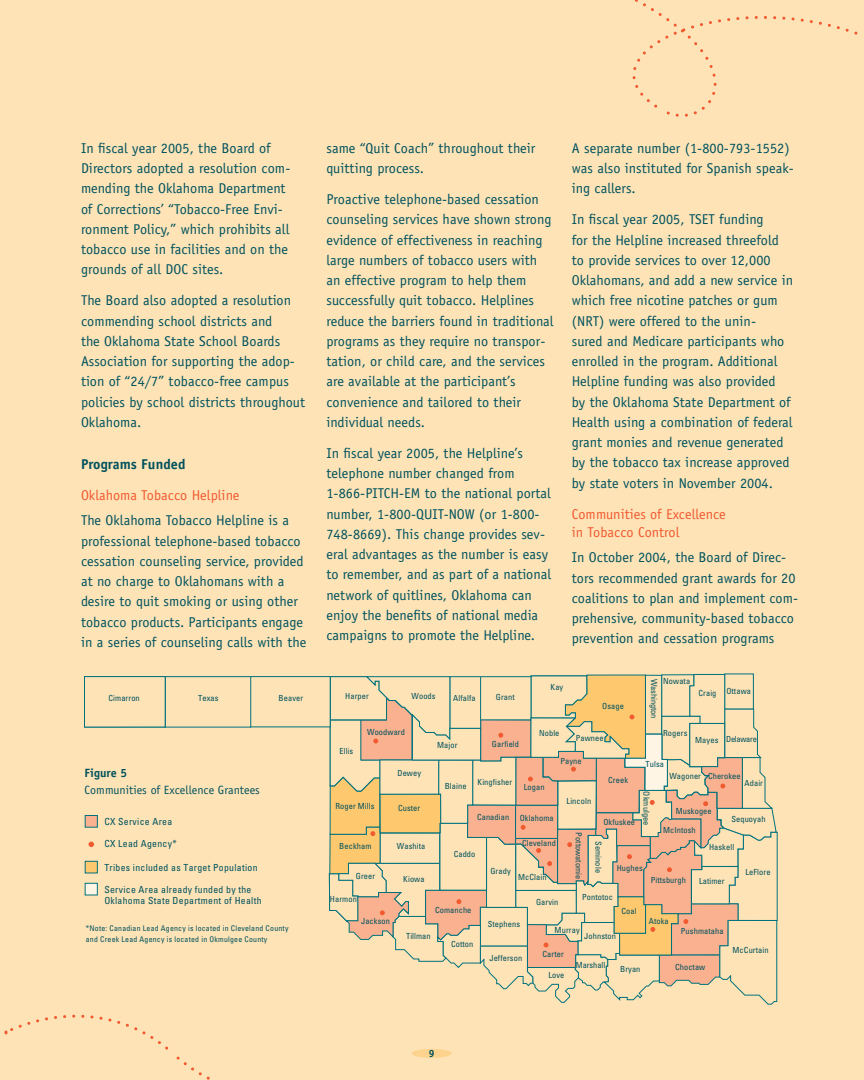
<style>
.page{position:relative;width:864px;height:1080px;background:#fee3b7}
.page>*{position:absolute;margin:0;border:0;box-sizing:border-box;transform-origin:0 0}
.t1{font:14.25px/20.2px "Officina Sans";letter-spacing:.005em;color:#00525d}
.t2{font:14.25px/18px "Officina Sans";letter-spacing:.005em;color:#f1592f}
.t3{font:700 14.25px "Officina Sans";letter-spacing:.005em;color:#00525d}
.t4{font:12px "Officina Sans";letter-spacing:.005em;color:#00525d}
.t5{font:700 12px "Officina Sans";letter-spacing:.005em;color:#00525d}
.t6{font:700 10.5px "Officina Sans";color:#00525d}
.t7{font:condensed 9.75px/11.7px "Univers LT";letter-spacing:.03em;color:#00525d}
.t8{font:condensed 8.4px "Univers LT";letter-spacing:.01em;color:#00525d}
.t9{font:condensed 8.4px "Univers LT";letter-spacing:-.01em;color:#00525d}
.t10{font:condensed 8.4px "Univers LT";letter-spacing:-.03em;color:#00525d}
.t11{font:condensed 7.8px/11.7px "Univers LT";letter-spacing:.03em;color:#00525d}
</style>
<div class="page">
<svg style="left:6px;top:674px;width:772px;height:406px"></svg>
<svg style="left:632px;top:0;width:142px;height:117px"></svg>
<p class="t1" style="left:81px;top:138px;width:211px">In fiscal year 2005, the Board of Directors adopted a resolution com&shy;mending the Oklahoma Department of Corrections’ “Tobacco-Free Envi&shy;ronment Policy,” which prohibits all tobacco use in facilities and on the grounds of all DOC sites.</p>
<p class="t1" style="left:81px;top:290px;width:226px">The Board also adopted a resolution commending school districts and<br>the Oklahoma State School Boards<br>Association for supporting the adop&shy;tion of “24/7” tobacco-free campus policies by school districts throughout<br>Oklahoma.</p>
<p class="t3" style="left:81px;top:455px;width:106px">Programs Funded</p>
<p class="t2" style="left:81px;top:486px;width:160px">Oklahoma Tobacco Helpline</p>
<p class="t1" style="left:81px;top:511px;width:227px">The Oklahoma Tobacco Helpline is a professional telephone-based tobacco cessation counseling service, provided at no charge to Oklahomans with a desire to quit smoking or using other tobacco products. Participants engage in a series of counseling calls with the</p>
<p class="t1" style="left:326px;top:138px;width:211px">same “Quit Coach” throughout their quitting process.</p>
<p class="t1" style="left:326px;top:189px;width:229px">Proactive telephone-based cessation counseling services have shown strong evidence of effectiveness in reaching large numbers of tobacco users with an effective program to help them successfully quit tobacco. Helplines reduce the barriers found in traditional programs as they require no transpor&shy;tation, or child care, and the services are available at the participant’s convenience and tailored to their individual needs.</p>
<p class="t1" style="left:326px;top:443px;width:226px">In fiscal year 2005, the Helpline’s telephone number changed from 1-866-PITCH-EM to the national portal number, 1-800-QUIT-NOW (or 1-800- 748-8669). This change provides sev&shy;eral advantages as the number is easy to remember, and as part of a national network of quitlines, Oklahoma can enjoy the benefits of national media campaigns to promote the Helpline.</p>
<p class="t1" style="left:572px;top:138px;width:223px">A separate number (1-800-793-1552) was also instituted for Spanish speak&shy;ing callers.</p>
<p class="t1" style="left:572px;top:209px;width:223px">In fiscal year 2005, TSET funding<br>for the Helpline increased threefold to provide services to over 12,000<br>Oklahomans, and add a new service in which free nicotine patches or gum (NRT) were offered to the unin-<br>sured and Medicare participants who enrolled in the program. Additional Helpline funding was also provided<br>by the Oklahoma State Department of Health using a combination of federal grant monies and revenue generated by the tobacco tax increase approved by state voters in November 2004.</p>
<p class="t2" style="left:572px;top:505px;width:156px">Communities of Excellence in Tobacco Control</p>
<p class="t1" style="left:572px;top:547px;width:228px">In October 2004, the Board of Direc&shy;tors recommended grant awards for 20 coalitions to plan and implement com&shy;prehensive, community-based tobacco prevention and cessation programs</p>
<p class="t8" style="left:663px;top:676px;width:28px">Nowata</p>
<p class="t9" style="left:660px;top:679px;width:41px;rotate:90deg">Washington</p>
<p class="t8" style="left:551px;top:682px;width:14px">Kay</p>
<p class="t8" style="left:698px;top:686px;width:54px">Craig Ottawa</p>
<p class="t10" style="left:695px;top:734px;width:63px">Mayes Delaware</p>
<p class="t8" style="left:109px;top:692px;width:33px">Cimarron</p>
<p class="t8" style="left:198px;top:692px;width:22px">Texas</p>
<p class="t8" style="left:279px;top:692px;width:26px">Beaver</p>
<p class="t8" style="left:345px;top:690px;width:25px">Harper</p>
<p class="t8" style="left:412px;top:691px;width:26px">Woods</p>
<p class="t8" style="left:367px;top:727px;width:39px">Woodward</p>
<p class="t8" style="left:453px;top:693px;width:24px">Alfalfa</p>
<p class="t8" style="left:496px;top:691px;width:20px">Grant</p>
<p class="t8" style="left:492px;top:739px;width:29px">Garfield</p>
<p class="t8" style="left:478px;top:776px;width:36px">Kingfisher</p>
<p class="t8" style="left:602px;top:701px;width:23px">Osage</p>
<p class="t8" style="left:539px;top:728px;width:22px">Noble</p>
<p class="t8" style="left:663px;top:728px;width:26px">Rogers</p>
<p class="t8" style="left:576px;top:733px;width:29px">Pawnee</p>
<p class="t8" style="left:437px;top:739px;width:22px">Major</p>
<p class="t8" style="left:339px;top:746px;width:15px">Ellis</p>
<p class="t8" style="left:560px;top:756px;width:23px">Payne</p>
<p class="t8" style="left:646px;top:759px;width:20px">Tulsa</p>
<p class="t5" style="left:85px;top:766px;width:44px">Figure 5</p>
<p class="t4" style="left:85px;top:783px;width:177px">Communities of Excellence Grantees</p>
<p class="t8" style="left:397px;top:767px;width:25px">Dewey</p>
<p class="t8" style="left:608px;top:775px;width:21px">Creek</p>
<p class="t8" style="left:669px;top:771px;width:73px">Wagoner Cherokee</p>
<p class="t8" style="left:745px;top:777px;width:20px">Adair</p>
<p class="t8" style="left:445px;top:781px;width:23px">Blaine</p>
<p class="t8" style="left:524px;top:782px;width:22px">Logan</p>
<p class="t8" style="left:652px;top:791px;width:36px;rotate:90deg">Okmulgee</p>
<p class="t8" style="left:567px;top:796px;width:26px">Lincoln</p>
<p class="t8" style="left:335px;top:800px;width:41px">Roger Mills</p>
<p class="t8" style="left:398px;top:803px;width:24px">Custer</p>
<p class="t8" style="left:676px;top:805px;width:37px">Muskogee</p>
<p class="t8" style="left:477px;top:812px;width:78px">Canadian Oklahoma</p>
<p class="t8" style="left:731px;top:813px;width:36px">Sequoyah</p>
<p class="t8" style="left:709px;top:841px;width:27px">Haskell</p>
<p class="t7" style="left:104px;top:816px;width:70px">CX Service Area</p>
<p class="t7" style="left:104px;top:838px;width:74px">CX Lead Agency*</p>
<p class="t7" style="left:104px;top:861px;width:155px">Tribes included as Target Population</p>
<p class="t7" style="left:104px;top:883px;width:159px">Service Area already funded by the<br>Oklahoma State Department of Health</p>
<p class="t8" style="left:603px;top:817px;width:33px">Okfuskee</p>
<p class="t8" style="left:663px;top:825px;width:34px">McIntosh</p>
<p class="t8" style="left:584px;top:832px;width:48px;rotate:90deg">Pottowatomie</p>
<p class="t8" style="left:522px;top:838px;width:35px">Cleveland</p>
<p class="t8" style="left:604px;top:841px;width:33px;rotate:90deg">Seminole</p>
<p class="t8" style="left:397px;top:840px;width:30px">Washita</p>
<p class="t8" style="left:339px;top:840px;width:34px">Beckham</p>
<p class="t8" style="left:454px;top:848px;width:23px">Caddo</p>
<p class="t8" style="left:617px;top:863px;width:28px">Hughes</p>
<p class="t8" style="left:622px;top:905px;width:17px">Coal</p>
<p class="t8" style="left:490px;top:865px;width:22px">Grady</p>
<p class="t8" style="left:745px;top:867px;width:27px">LeFlore</p>
<p class="t8" style="left:356px;top:871px;width:21px">Greer</p>
<p class="t8" style="left:518px;top:872px;width:30px">McClain</p>
<p class="t8" style="left:403px;top:874px;width:23px">Kiowa</p>
<p class="t8" style="left:651px;top:874px;width:37px">Pittsburgh</p>
<p class="t8" style="left:699px;top:876px;width:27px">Latimer</p>
<p class="t8" style="left:582px;top:892px;width:32px">Pontotoc</p>
<p class="t8" style="left:584px;top:931px;width:33px">Johnston</p>
<p class="t8" style="left:330px;top:894px;width:28px">Harmon</p>
<p class="t8" style="left:536px;top:896px;width:24px">Garvin</p>
<p class="t8" style="left:435px;top:904px;width:38px">Comanche</p>
<p class="t8" style="left:361px;top:915px;width:30px">Jackson</p>
<p class="t8" style="left:649px;top:916px;width:21px">Atoka</p>
<p class="t8" style="left:488px;top:918px;width:34px">Stephens</p>
<p class="t8" style="left:489px;top:953px;width:34px">Jefferson</p>
<p class="t11" style="left:86px;top:922px;width:204px">*Note: Canadian Lead Agency is located in Cleveland County and Creek Lead Agency is located in Okmulgee County</p>
<p class="t8" style="left:555px;top:924px;width:27px">Murray</p>
<p class="t8" style="left:681px;top:925px;width:44px">Pushmataha</p>
<p class="t8" style="left:406px;top:930px;width:26px">Tillman</p>
<p class="t8" style="left:451px;top:938px;width:24px">Cotton</p>
<p class="t8" style="left:733px;top:945px;width:38px">McCurtain</p>
<p class="t8" style="left:543px;top:949px;width:23px">Carter</p>
<p class="t8" style="left:548px;top:970px;width:18px">Love</p>
<p class="t9" style="left:576px;top:959px;width:31px">Marshall</p>
<p class="t8" style="left:620px;top:964px;width:22px">Bryan</p>
<p class="t8" style="left:675px;top:962px;width:32px">Choctaw</p>
<p class="t6" style="left:429px;top:1047px;width:7px">9</p>
</div>
